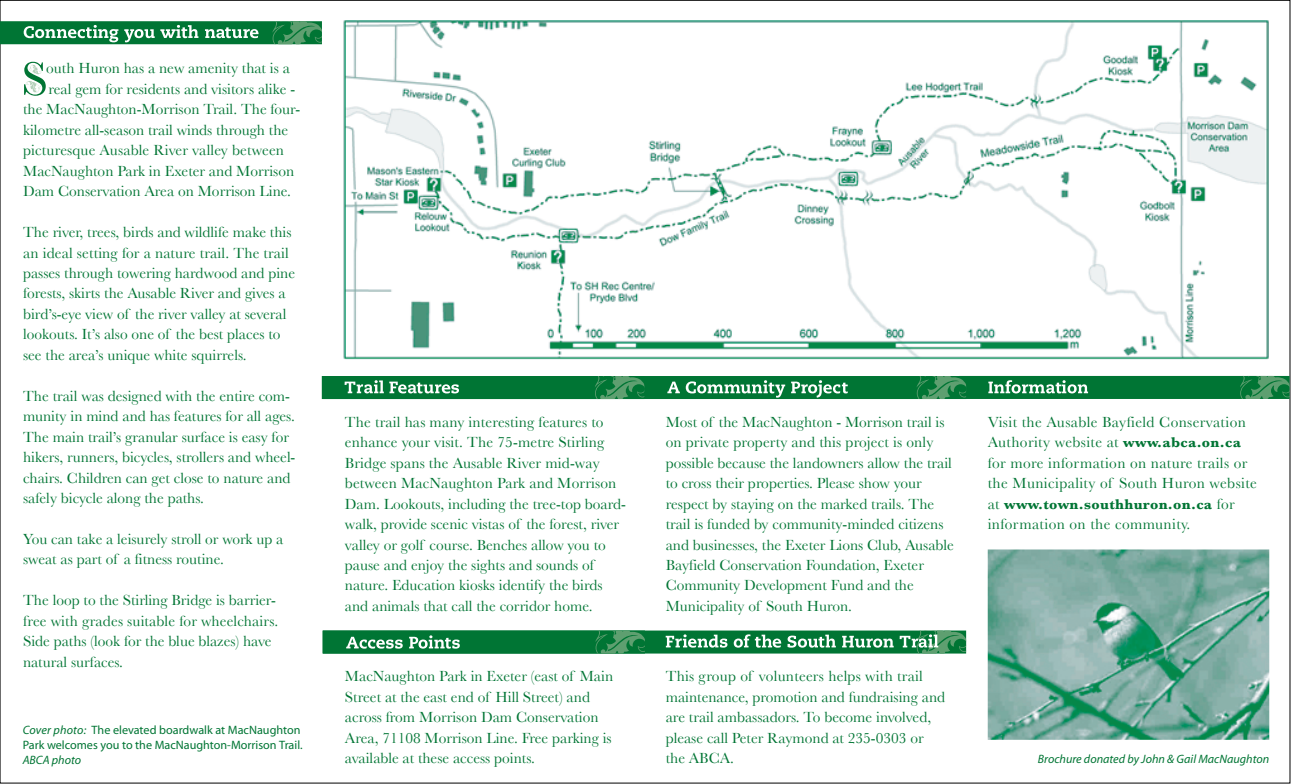
<style>
.page{position:relative;width:1291px;height:784px;background:#fff}
.page>*{position:absolute;margin:0;border:0;box-sizing:border-box;transform-origin:0 0}
.t1{font:15.4px/20.5px "Baskerville";color:#007534}
.t2{font:15.4px/20.5px "Baskerville";letter-spacing:.025em;color:#007534}
.t3{font:700 14.7px "Baskerville";letter-spacing:.025em;color:#007534}
.t4{font:12.08px/14.5px "Myriad";color:#007534}
.t5{font:italic 12.08px "Myriad";color:#007534}
.s1{font-weight:700;font-size:14.7px}
.s2{font-weight:400;font-size:15.4px}
.s3{font-style:italic}
</style>
<div class="page">
<div style="left:959px;top:376px;width:330px;height:23px;background:#007534"></div>
<svg style="left:1240px;top:376px;width:49px;height:23px"></svg>
<div style="left:322px;top:376px;width:644px;height:23px;background:#007534"></div>
<svg style="left:916px;top:376px;width:50px;height:23px"></svg>
<div style="left:322px;top:631px;width:644px;height:23px;background:#007534"></div>
<svg style="left:595px;top:376px;width:49px;height:23px"></svg>
<div style="left:0;top:21px;width:322px;height:23px;background:#007534"></div>
<svg style="left:272px;top:21px;width:50px;height:23px"></svg>
<svg style="left:24px;top:25px;width:94px;height:17px"></svg>
<svg style="left:124px;top:25px;width:74px;height:17px"></svg>
<svg style="left:205px;top:27px;width:53px;height:11px"></svg>
<svg style="left:344px;top:380px;width:115px;height:13px"></svg>
<svg style="left:988px;top:380px;width:100px;height:13px"></svg>
<svg style="left:665px;top:634px;width:62px;height:14px"></svg>
<svg style="left:733px;top:634px;width:48px;height:14px"></svg>
<svg style="left:787px;top:635px;width:48px;height:13px"></svg>
<svg style="left:842px;top:636px;width:51px;height:12px"></svg>
<svg style="left:899px;top:631px;width:67px;height:23px"></svg>
<svg style="left:667px;top:380px;width:118px;height:18px"></svg>
<svg style="left:791px;top:380px;width:56px;height:18px"></svg>
<svg style="left:595px;top:631px;width:50px;height:23px"></svg>
<svg style="left:346px;top:637px;width:57px;height:12px"></svg>
<svg style="left:409px;top:635px;width:51px;height:14px"></svg>
<svg style="left:24px;top:62px;width:22px;height:34px"></svg>
<img style="left:987px;top:549px;width:282px;height:191px">
<img style="left:343px;top:20px;width:925px;height:340px">
<p class="t1" style="left:46px;top:58px;width:245px">outh Huron has a new amenity that is a</p>
<p class="t1" style="left:48px;top:78px;width:248px">real gem for residents and visitors alike -</p>
<p class="t1" style="left:23px;top:99px;width:279px">the MacNaughton-Morrison Trail. The four-</p>
<p class="t1" style="left:23px;top:119px;width:267px">kilometre all-season trail winds through the</p>
<p class="t1" style="left:23px;top:140px;width:262px">picturesque Ausable River valley between</p>
<p class="t1" style="left:23px;top:160px;width:272px">MacNaughton Park in Exeter and Morrison</p>
<p class="t1" style="left:23px;top:181px;width:269px">Dam Conservation Area on Morrison Line.</p>
<p class="t1" style="left:23px;top:222px;width:273px">The river, trees, birds and wildlife make this an ideal setting for a nature trail. The trail passes through towering hardwood and pine forests, skirts the Ausable River and gives a bird’s-eye view of the river valley at several lookouts. It’s also one of the best places to see the area’s unique white squirrels.</p>
<p class="t1" style="left:23px;top:385px;width:274px">The trail was designed with the entire com&shy;munity in mind and has features for all ages.<br>The main trail’s granular surface is easy for hikers, runners, bicycles, strollers and wheel&shy;chairs. Children can get close to nature and safely bicycle along the paths.</p>
<p class="t1" style="left:23px;top:529px;width:262px">You can take a leisurely stroll or work up a sweat as part of a fitness routine.</p>
<p class="t1" style="left:23px;top:590px;width:257px">The loop to the Stirling Bridge is barrier&shy;free with grades suitable for wheelchairs.<br>Side paths (look for the blue blazes) have natural surfaces.</p>
<p class="t1" style="left:345px;top:411px;width:282px">The trail has many interesting features to enhance your visit. The 75-metre Stirling Bridge spans the Ausable River mid-way between MacNaughton Park and Morrison Dam. Lookouts, including the tree-top board&shy;walk, provide scenic vistas of the forest, river valley or golf course. Benches allow you to pause and enjoy the sights and sounds of nature. Education kiosks identify the birds and animals that call the corridor home.</p>
<p class="t2" style="left:987px;top:411px;width:271px">Visit the Ausable Bayfield Conservation Authority website at <span class="s1">www.abca.on.ca </span>for more information on nature trails or the Municipality of South Huron website</p>
<p class="t1" style="left:665px;top:411px;width:289px">Most of the MacNaughton - Morrison trail is on private property and this project is only possible because the landowners allow the trail to cross their properties. Please show your respect by staying on the marked trails. The trail is funded by community-minded citizens and businesses, the Exeter Lions Club, Ausable Bayfield Conservation Foundation, Exeter Community Development Fund and the Municipality of South Huron.</p>
<p class="t3" style="left:987px;top:495px;width:248px"><span class="s2">at</span> www.town.southhuron.on.ca <span class="s2">for</span></p>
<p class="t2" style="left:987px;top:514px;width:204px">information on the community.</p>
<p class="t1" style="left:345px;top:666px;width:270px">MacNaughton Park in Exeter (east of Main Street at the east end of Hill Street) and across from Morrison Dam Conservation Area, 71108 Morrison Line. Free parking is available at these access points.</p>
<p class="t1" style="left:665px;top:666px;width:281px">This group of volunteers helps with trail maintenance, promotion and fundraising and are trail ambassadors. To become involved, please call Peter Raymond at 235-0303 or the ABCA.</p>
<p class="t4" style="left:23px;top:724px;width:281px"><span class="s3">Cover photo:</span> The elevated boardwalk at MacNaughton<br>Park welcomes you to the MacNaughton-Morrison Trail.</p>
<p class="t5" style="left:23px;top:754px;width:60px">ABCA photo</p>
<p class="t5" style="left:1037px;top:753px;width:233px">Brochure donated by John &amp; Gail MacNaughton</p>
</div>
